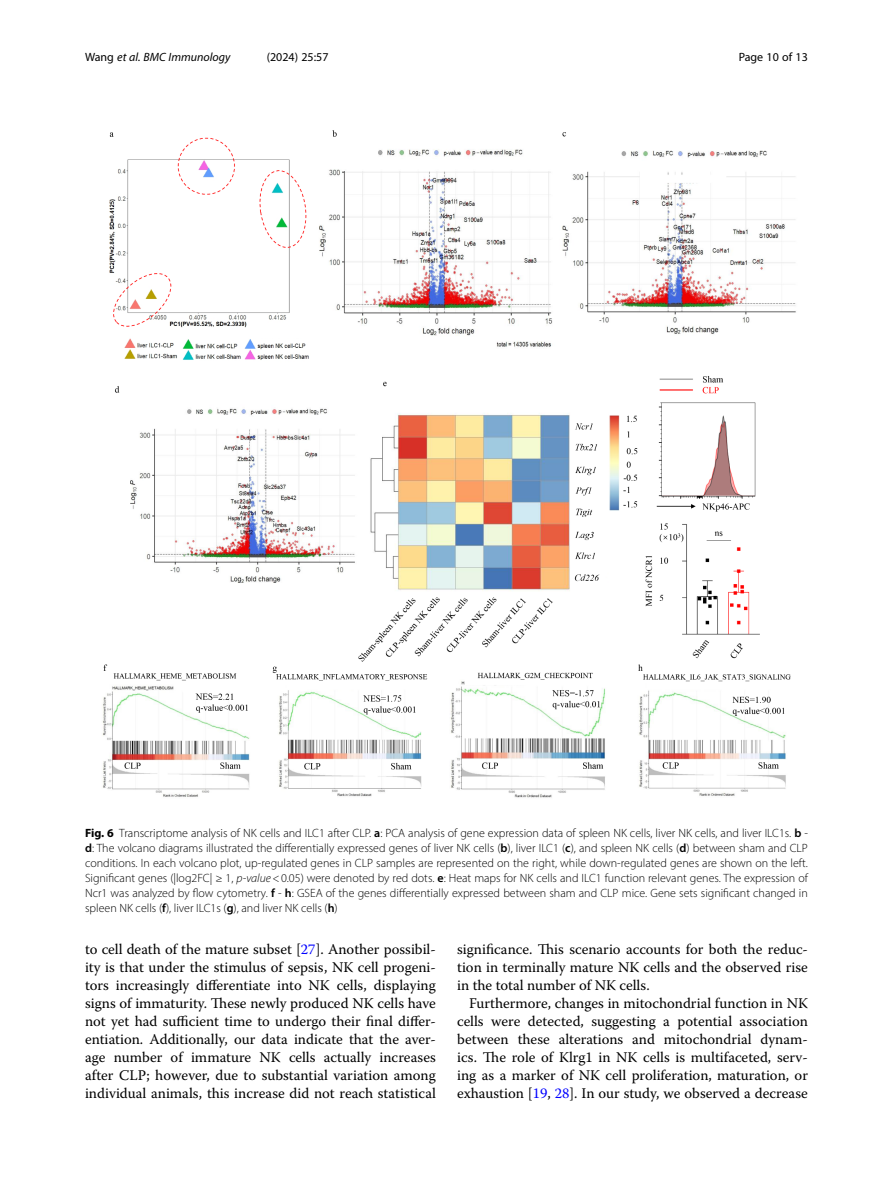
<style>
.page{position:relative;width:893px;height:1191px;background:#fff}
.page>*{position:absolute;margin:0;border:0;box-sizing:border-box;transform-origin:0 0}
.Body_Text_Indent{font:14.7px/18px "Warnock Pro";color:#000;text-align:justify}
.Figure_Caption{font:300 12px/15px "Myriad Pro";color:#000;text-align:justify}
.t1{font:italic 12px "Myriad Pro";color:#000}
.t2{font:12px "Myriad Pro";color:#000}
.s1{font-style:normal}
.s2{font-weight:700}
.s3{font-weight:600}
.s4{font-style:italic}
.s5{color:#00f}
</style>
<div class="page">
<img style="left:102px;top:130px;width:694px;height:668px">
<p class="t1" style="left:85px;top:50px;width:147px"><span class="s1">Wang</span> et al. BMC Immunology</p>
<p class="t2" style="left:267px;top:50px;width:63px">(2024) 25:57</p>
<p class="t2" style="left:739px;top:50px;width:71px">Page 10 of 13</p>
<p class="Figure_Caption" style="left:85px;top:825px;width:724px"><span class="s2">Fig. 6</span> Transcriptome analysis of NK cells and ILC1 after CLP. <span class="s3">a</span>: PCA analysis of gene expression data of spleen NK cells, liver NK cells, and liver ILC1s. <span class="s3">b</span> - <span class="s3">d</span>: The volcano diagrams illustrated the differentially expressed genes of liver NK cells (<span class="s3">b</span>), liver ILC1 (<span class="s3">c</span>), and spleen NK cells (<span class="s3">d</span>) between sham and CLP conditions. In each volcano plot, up-regulated genes in CLP samples are represented on the right, while down-regulated genes are shown on the left.<br>Significant genes (|log2FC| ≥ 1, <span class="s4">p-value</span>&lt;0.05) were denoted by red dots. <span class="s3">e</span>: Heat maps for NK cells and ILC1 function relevant genes. The expression of Ncr1 was analyzed by flow cytometry. <span class="s3">f</span> - <span class="s3">h</span>: GSEA of the genes differentially expressed between sham and CLP mice. Gene sets significant changed in spleen NK cells (<span class="s3">f</span>), liver ILC1s (<span class="s3">g</span>), and liver NK cells (<span class="s3">h</span>)</p>
<p class="Body_Text_Indent" style="left:85px;top:940px;width:352px">to cell death of the mature subset [<span class="s5">27</span>]. Another possibil&shy;ity is that under the stimulus of sepsis, NK cell progeni&shy;tors increasingly differentiate into NK cells, displaying signs of immaturity. These newly produced NK cells have not yet had sufficient time to undergo their final differ&shy;entiation. Additionally, our data indicate that the aver&shy;age number of immature NK cells actually increases after CLP; however, due to substantial variation among individual animals, this increase did not reach statistical</p>
<p class="Body_Text_Indent" style="left:457px;top:940px;width:352px">significance. This scenario accounts for both the reduc&shy;tion in terminally mature NK cells and the observed rise in the total number of NK cells.</p>
<p class="Body_Text_Indent" style="left:457px;top:994px;width:352px;text-indent:12px">Furthermore, changes in mitochondrial function in NK cells were detected, suggesting a potential association between these alterations and mitochondrial dynam&shy;ics. The role of Klrg1 in NK cells is multifaceted, serv&shy;ing as a marker of NK cell proliferation, maturation, or exhaustion [<span class="s5">19</span>, <span class="s5">28</span>]. In our study, we observed a decrease</p>
</div>
